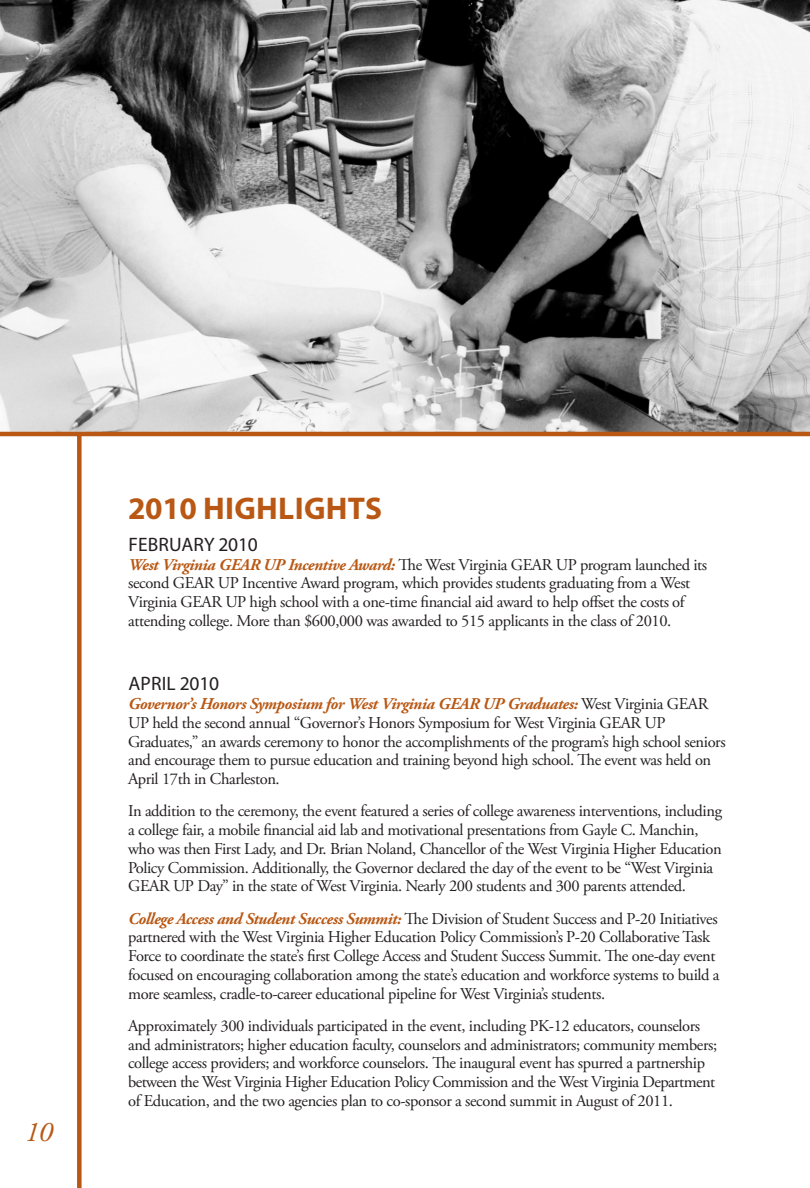
<style>
.page{position:relative;width:810px;height:1188px;background:#fff}
.page>*{position:absolute;margin:0;border:0;box-sizing:border-box;transform-origin:0 0}
.t1{font:700 31.5px "Myriad Pro";letter-spacing:.01em;color:#b95814}
.t2{font:italic 28.5px "Adobe Garamond Pro";color:#b95814}
.t3{font:19.5px "Myriad Pro";letter-spacing:.01em;color:#231f20}
.t4{font:16.5px/18.8px "Adobe Garamond Pro";letter-spacing:-.025em;color:#231f20}
.s1{font-weight:700;font-style:italic;color:#b95814}
</style>
<div class="page">
<div style="left:77px;top:0;width:5px;height:1188px;background:#b95814"></div>
<img style="left:0;top:0;width:810px;height:432px">
<hr style="left:0;top:432px;width:810px;height:4px;background:#b95814">
<h2 class="t2" style="left:25px;top:1115px;width:29px">10</h2>
<h1 class="t1" style="left:128px;top:487px;width:255px">2010 HIGHLIGHTS</h1>
<p class="t3" style="left:128px;top:532px;width:131px">FEBRUARY 2010</p>
<p class="t4" style="left:128px;top:556px;width:581px"><span class="s1">West Virginia GEAR UP Incentive Award:</span> The West Virginia GEAR UP program launched its second GEAR UP Incentive Award program, which provides students graduating from a West Virginia GEAR UP high school with a one-time financial aid award to help offset the costs of attending college. More than $600,000 was awarded to 515 applicants in the class of 2010.</p>
<p class="t3" style="left:128px;top:672px;width:92px">APRIL 2010</p>
<p class="t4" style="left:128px;top:695px;width:599px"><span class="s1">Governor’s Honors Symposium for West Virginia GEAR UP Graduates:</span> West Virginia GEAR UP held the second annual “Governor’s Honors Symposium for West Virginia GEAR UP Graduates,” an awards ceremony to honor the accomplishments of the program’s high school seniors and encourage them to pursue education and training beyond high school. The event was held on April 17th in Charleston.</p>
<p class="t4" style="left:128px;top:802px;width:595px">In addition to the ceremony, the event featured a series of college awareness interventions, including a college fair, a mobile financial aid lab and motivational presentations from Gayle C. Manchin, who was then First Lady, and Dr. Brian Noland, Chancellor of the West Virginia Higher Education Policy Commission. Additionally, the Governor declared the day of the event to be “West Virginia GEAR UP Day” in the state of West Virginia. Nearly 200 students and 300 parents attended.</p>
<p class="t4" style="left:128px;top:910px;width:593px"><span class="s1">College Access and Student Success Summit:</span> The Division of Student Success and P-20 Initiatives partnered with the West Virginia Higher Education Policy Commission’s P-20 Collaborative Task Force to coordinate the state’s first College Access and Student Success Summit. The one-day event focused on encouraging collaboration among the state’s education and workforce systems to build a more seamless, cradle-to-career educational pipeline for West Virginia’s students.</p>
<p class="t4" style="left:128px;top:1017px;width:591px">Approximately 300 individuals participated in the event, including PK-12 educators, counselors and administrators; higher education faculty, counselors and administrators; community members; college access providers; and workforce counselors. The inaugural event has spurred a partnership between the West Virginia Higher Education Policy Commission and the West Virginia Department of Education, and the two agencies plan to co-sponsor a second summit in August of 2011.</p>
</div>
